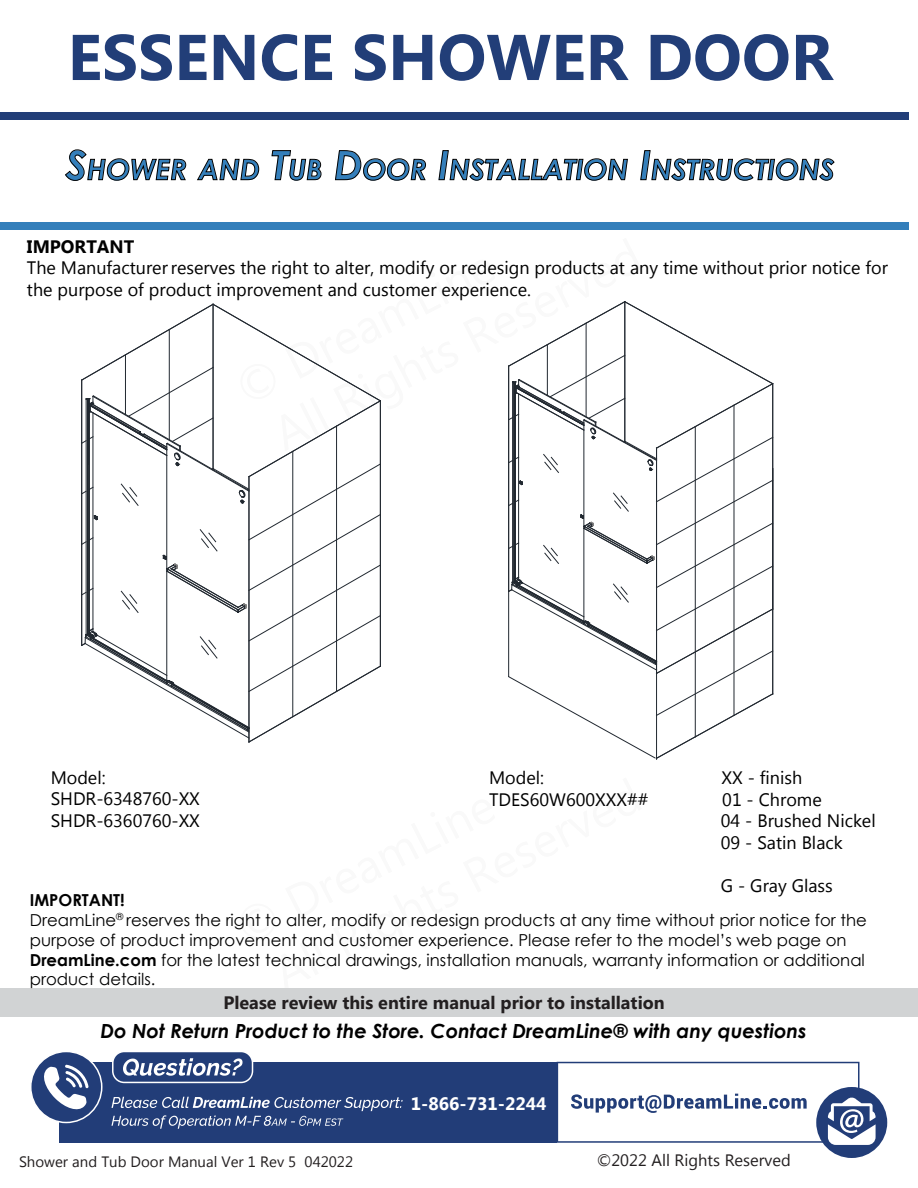
<style>
.page{position:relative;width:918px;height:1188px;background:#fff}
.page>*{position:absolute;margin:0;border:0;box-sizing:border-box;transform-origin:0 0}
.t1{font:700 64.5px "Microsoft New Tai Lue";color:#223e78}
.t2{font:48px "Microsoft New Tai Lue";color:#231f20}
.t3{font:italic 700 28.35px "Century Gothic";color:#347fbb}
.t4{font:italic 700 19.5px "Century Gothic";color:#000}
.t5{font:18px/21.6px "Microsoft New Tai Lue";color:#000}
.t6{font:700 18px "Microsoft New Tai Lue";color:#231f20}
.t7{font:700 18px "Microsoft New Tai Lue";color:#fff}
.t8{font:700 18px "Microsoft New Tai Lue";color:#000}
.t9{font:16.5px/19.8px "Century Gothic";color:#000}
.t10{font:16.5px "Microsoft New Tai Lue";color:#231f20}
.t11{font:15px "Microsoft New Tai Lue";color:#231f20}
.s1{font-size:40.5px}
.s2{font-weight:700}
</style>
<div class="page">
<div style="left:0;top:988px;width:918px;height:28px;background:#d1d3d4"></div>
<div style="left:59px;top:1062px;width:498px;height:81px;background:#223d78"></div>
<div style="left:816px;top:1087px;width:71px;height:71px;background:#223d78;border-radius:50%"></div>
<div style="left:113px;top:1051px;width:140px;height:31px;background:#223d78;border-radius:11px"></div>
<div style="left:112px;top:1051px;width:141px;height:32px;border:2px solid #fff;border-radius:11px"></div>
<div style="left:31px;top:1051px;width:71px;height:72px;background:#223d78;border-radius:50%"></div>
<div style="left:30px;top:1051px;width:72px;height:72px;border:2px solid #fff;border-radius:50%"></div>
<svg style="left:41px;top:1065px;width:48px;height:47px"></svg>
<svg style="left:557px;top:1062px;width:319px;height:83px"></svg>
<svg style="left:123px;top:1058px;width:120px;height:18px"></svg>
<svg style="left:111px;top:1097px;width:292px;height:32px"></svg>
<div style="left:0;top:112px;width:909px;height:8px;background:#223e78"></div>
<div style="left:0;top:222px;width:909px;height:8px;background:#347fbb"></div>
<svg style="left:65px;top:149px;width:121px;height:32px"></svg>
<svg style="left:197px;top:159px;width:62px;height:22px"></svg>
<svg style="left:271px;top:150px;width:51px;height:31px"></svg>
<svg style="left:335px;top:150px;width:91px;height:31px"></svg>
<svg style="left:438px;top:150px;width:190px;height:31px"></svg>
<svg style="left:640px;top:150px;width:195px;height:31px"></svg>
<svg style="left:81px;top:304px;width:300px;height:439px"></svg>
<svg style="left:508px;top:301px;width:265px;height:458px"></svg>
<h1 class="t1" style="left:68px;top:20px;width:767px">ESSENCE SHOWER DOOR</h1>
<h3 class="t3" style="left:66px;top:148px;width:770px"><span class="s1">S</span>HOWER AND <span class="s1">T</span>UB <span class="s1">D</span>OOR <span class="s1">I</span>NSTALLATION <span class="s1">I</span>NSTRUCTIONS</h3>
<p class="t8" style="left:27px;top:236px;width:109px">IMPORTANT</p>
<p class="t5" style="left:27px;top:258px;width:863px">The Manufacturer reserves the right to alter, modify or redesign products at any time without prior notice for the purpose of product improvement and customer experience.</p>
<p class="t5" style="left:51px;top:768px;width:151px">Model:<br>SHDR-6348760-XX<br>SHDR-6360760-XX</p>
<p class="t5" style="left:489px;top:768px;width:56px">Model:</p>
<p class="t5" style="left:722px;top:768px;width:82px">XX - finish</p>
<p class="t5" style="left:489px;top:790px;width:161px">TDES60W600XXX##</p>
<p class="t5" style="left:721px;top:790px;width:156px">01 - Chrome<br>04 - Brushed Nickel<br>09 - Satin Black</p>
<p class="t5" style="left:721px;top:876px;width:113px">G - Gray Glass</p>
<h2 class="t2" style="left:264px;top:952px;width:407px;rotate:-27deg">All Rights Reserved</h2>
<p class="t9" style="left:30px;top:890px;width:839px"><span class="s2">IMPORTANT!<br></span>DreamLine<sup>®</sup> reserves the right to alter, modify or redesign products at any time without prior notice for the purpose of product improvement and customer experience. Please refer to the model’s web page on <span class="s2">DreamLine.com</span> for the latest technical drawings, installation manuals, warranty information or additional product details.</p>
<p class="t6" style="left:223px;top:993px;width:443px">Please review this entire manual prior to installation</p>
<p class="t4" style="left:101px;top:1016px;width:708px">Do Not Return Product to the Store. Contact DreamLine® with any questions</p>
<p class="t7" style="left:411px;top:1093px;width:137px">1-866-731-2244</p>
<p class="t11" style="left:19px;top:1153px;width:336px">Shower and Tub Door Manual Ver 1 Rev 5 042022</p>
<p class="t10" style="left:597px;top:1151px;width:196px">©2022 All Rights Reserved</p>
</div>
